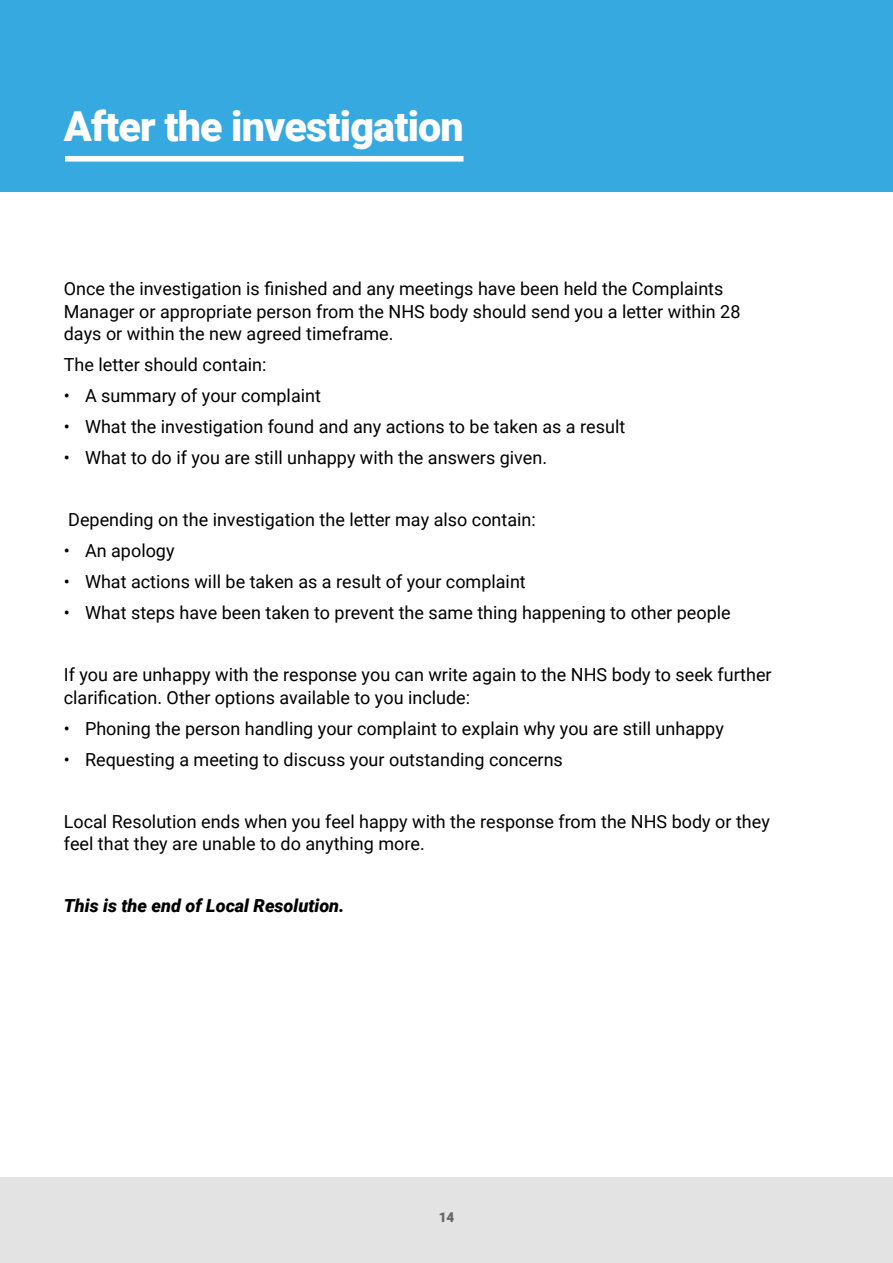
<style>
.page{position:relative;width:893px;height:1263px;background:#fff}
.page>*{position:absolute;margin:0;border:0;box-sizing:border-box;transform-origin:0 0}
.t1{font:900 41.25px "Roboto";letter-spacing:-.02em;color:#fff}
.t2{font:18px/22.5px "Roboto";color:#000}
.t3{font:italic 900 18px "Roboto";color:#000}
.t4{font:900 13.5px "Roboto";color:#646363}
</style>
<div class="page">
<div style="left:0;top:1178px;width:893px;height:85px;background:#e4e3e4"></div>
<div style="left:0;top:0;width:893px;height:191px;background:#36a9e1"></div>
<div style="left:65px;top:156px;width:398px;height:6px;background:#fff"></div>
<p class="t1" style="left:64px;top:97px;width:402px">After the investigation</p>
<p class="t2" style="left:64px;top:277px;width:678px">Once the investigation is finished and any meetings have been held the Complaints<br>Manager or appropriate person from the NHS body should send you a letter within 28 days or within the new agreed timeframe.</p>
<p class="t2" style="left:64px;top:353px;width:204px">The letter should contain:</p>
<p class="t2" style="left:64px;top:384px;width:259px">• A summary of your complaint</p>
<p class="t2" style="left:64px;top:415px;width:563px">• What the investigation found and any actions to be taken as a result</p>
<p class="t2" style="left:64px;top:446px;width:485px">• What to do if you are still unhappy with the answers given.</p>
<p class="t2" style="left:68px;top:508px;width:469px">Depending on the investigation the letter may also contain:</p>
<p class="t2" style="left:64px;top:539px;width:112px">• An apology</p>
<p class="t2" style="left:64px;top:570px;width:463px">• What actions will be taken as a result of your complaint</p>
<p class="t2" style="left:64px;top:601px;width:668px">• What steps have been taken to prevent the same thing happening to other people</p>
<p class="t2" style="left:64px;top:663px;width:709px">If you are unhappy with the response you can write again to the NHS body to seek further clarification. Other options available to you include:</p>
<p class="t2" style="left:64px;top:716px;width:662px">• Phoning the person handling your complaint to explain why you are still unhappy</p>
<p class="t2" style="left:64px;top:747px;width:501px">• Requesting a meeting to discuss your outstanding concerns</p>
<p class="t2" style="left:64px;top:809px;width:708px">Local Resolution ends when you feel happy with the response from the NHS body or they feel that they are unable to do anything more.</p>
<p class="t3" style="left:64px;top:893px;width:282px">This is the end of Local Resolution.</p>
<p class="t4" style="left:439px;top:1207px;width:17px">14</p>
</div>
